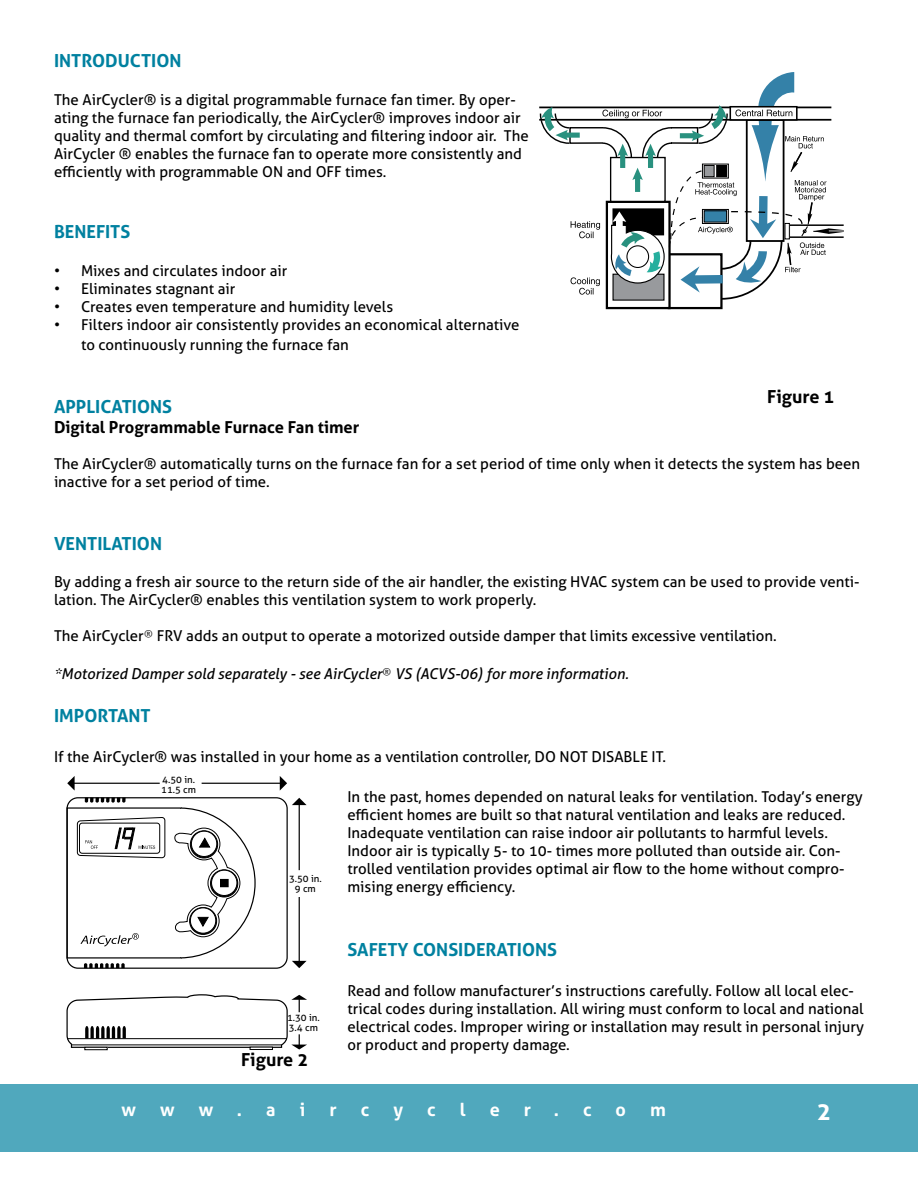
<style>
.page{position:relative;width:918px;height:1188px;background:#fff}
.page>*{position:absolute;margin:0;border:0;box-sizing:border-box;transform-origin:0 0}
.t1{font:700 24px "Aller";color:#fff}
.t2{font:700 18px "Aller";color:#0081a0}
.t3{font:700 18px "Aller";color:#fff}
.t4{font:700 18px "Aller";color:#000}
.t5{font:700 16.5px "Aller";color:#000}
.t6{font:15px/18px "Aller";color:#000}
.t7{font:italic 15px "Aller";color:#000}
.t8{font:9.6px/9.6px "Aller";color:#000}
.s1{font-family:"Domine"}
.s2{font-family:"Domine";font-style:normal}
</style>
<div class="page">
<div style="left:0;top:1084px;width:918px;height:68px;background:#50a8bd"></div>
<div style="left:66px;top:797px;width:222px;height:172px;border:1px solid #000;border-radius:11px"></div>
<svg style="left:66px;top:798px;width:190px;height:170px"></svg>
<svg style="left:66px;top:994px;width:241px;height:56px"></svg>
<hr style="left:299px;top:804px;width:1px;height:66px;background:#000">
<svg style="left:292px;top:798px;width:15px;height:7px"></svg>
<hr style="left:299px;top:897px;width:1px;height:65px;background:#000">
<svg style="left:292px;top:961px;width:15px;height:7px"></svg>
<hr style="left:74px;top:783px;width:86px;height:1px;background:#000">
<svg style="left:67px;top:776px;width:8px;height:15px"></svg>
<hr style="left:202px;top:783px;width:79px;height:1px;background:#000">
<svg style="left:280px;top:776px;width:7px;height:15px"></svg>
<div style="left:668px;top:253px;width:55px;height:56px;border:2px solid #000"></div>
<div style="left:606px;top:201px;width:65px;height:108px;border:2px solid #000"></div>
<svg style="left:539px;top:72px;width:305px;height:229px"></svg>
<p class="t2" style="left:54px;top:50px;width:129px">INTRODUCTION</p>
<p class="t6" style="left:54px;top:91px;width:476px">The AirCycler® is a digital programmable furnace fan timer. By oper&shy;ating the furnace fan periodically, the AirCycler® improves indoor air quality and thermal comfort by circulating and filtering indoor air. The AirCycler ® enables the furnace fan to operate more consistently and efficiently with programmable ON and OFF times.</p>
<p class="t2" style="left:54px;top:221px;width:78px">BENEFITS</p>
<p class="t6" style="left:54px;top:262px;width:235px">• Mixes and circulates indoor air</p>
<p class="t6" style="left:54px;top:280px;width:183px">• Eliminates stagnant air</p>
<p class="t6" style="left:54px;top:298px;width:341px">• Creates even temperature and humidity levels</p>
<p class="t6" style="left:81px;top:315px;width:440px;line-height:19.8px;text-indent:-27px">• Filters indoor air consistently provides an economical alternative to continuously running the furnace fan</p>
<p class="t4" style="left:767px;top:386px;width:68px">Figure 1</p>
<p class="t2" style="left:54px;top:395px;width:120px">APPLICATIONS</p>
<p class="t5" style="left:54px;top:417px;width:307px">Digital Programmable Furnace Fan timer</p>
<p class="t6" style="left:54px;top:454px;width:808px">The AirCycler® automatically turns on the furnace fan for a set period of time only when it detects the system has been inactive for a set period of time.</p>
<p class="t2" style="left:54px;top:532px;width:110px">VENTILATION</p>
<p class="t6" style="left:54px;top:573px;width:807px">By adding a fresh air source to the return side of the air handler, the existing HVAC system can be used to provide venti&shy;lation. The AirCycler® enables this ventilation system to work properly.</p>
<p class="t6" style="left:54px;top:627px;width:724px">The AirCycler<span class="s1">®</span> FRV adds an output to operate a motorized outside damper that limits excessive ventilation.</p>
<p class="t7" style="left:54px;top:665px;width:576px">*Motorized Damper sold separately - see AirCycler<span class="s2">®</span> VS (ACVS-06) for more information.</p>
<p class="t2" style="left:54px;top:705px;width:98px">IMPORTANT</p>
<p class="t6" style="left:54px;top:748px;width:614px">If the AirCycler® was installed in your home as a ventilation controller, DO NOT DISABLE IT.</p>
<p class="t6" style="left:347px;top:787px;width:517px">In the past, homes depended on natural leaks for ventilation. Today’s energy efficient homes are built so that natural ventilation and leaks are reduced.<br>Inadequate ventilation can raise indoor air pollutants to harmful levels.<br>Indoor air is typically 5- to 10- times more polluted than outside air. Con&shy;trolled ventilation provides optimal air flow to the home without compro&shy;mising energy efficiency.</p>
<p class="t8" style="left:161px;top:775px;width:36px">4.50 in.<br>11.5 cm</p>
<p class="t8" style="left:289px;top:874px;width:34px;text-align:center">3.50 in.<br>9 cm</p>
<p class="t8" style="left:287px;top:1013px;width:34px">1.30 in.<br>3.4 cm</p>
<p class="t4" style="left:241px;top:1049px;width:68px">Figure 2</p>
<p class="t2" style="left:347px;top:939px;width:211px">SAFETY CONSIDERATIONS</p>
<p class="t6" style="left:347px;top:982px;width:518px">Read and follow manufacturer’s instructions carefully. Follow all local elec&shy;trical codes during installation. All wiring must conform to local and national electrical codes. Improper wiring or installation may result in personal injury or product and property damage.</p>
<p class="t3" style="left:122px;top:1098px;width:16px">w</p>
<p class="t3" style="left:160px;top:1098px;width:16px">w</p>
<p class="t3" style="left:199px;top:1098px;width:16px">w</p>
<p class="t3" style="left:237px;top:1098px;width:7px">.</p>
<p class="t3" style="left:266px;top:1098px;width:11px">a</p>
<p class="t3" style="left:300px;top:1098px;width:7px">i</p>
<p class="t3" style="left:330px;top:1098px;width:9px">r</p>
<p class="t3" style="left:361px;top:1098px;width:10px">c</p>
<p class="t3" style="left:393px;top:1098px;width:11px">y</p>
<p class="t3" style="left:427px;top:1098px;width:10px">c</p>
<p class="t3" style="left:460px;top:1098px;width:7px">l</p>
<p class="t3" style="left:490px;top:1098px;width:12px">e</p>
<p class="t3" style="left:524px;top:1098px;width:9px">r</p>
<p class="t3" style="left:554px;top:1098px;width:7px">.</p>
<p class="t3" style="left:583px;top:1098px;width:10px">c</p>
<p class="t3" style="left:616px;top:1098px;width:12px">o</p>
<p class="t3" style="left:650px;top:1098px;width:17px">m</p>
<h1 class="t1" style="left:817px;top:1097px;width:16px">2</h1>
</div>
